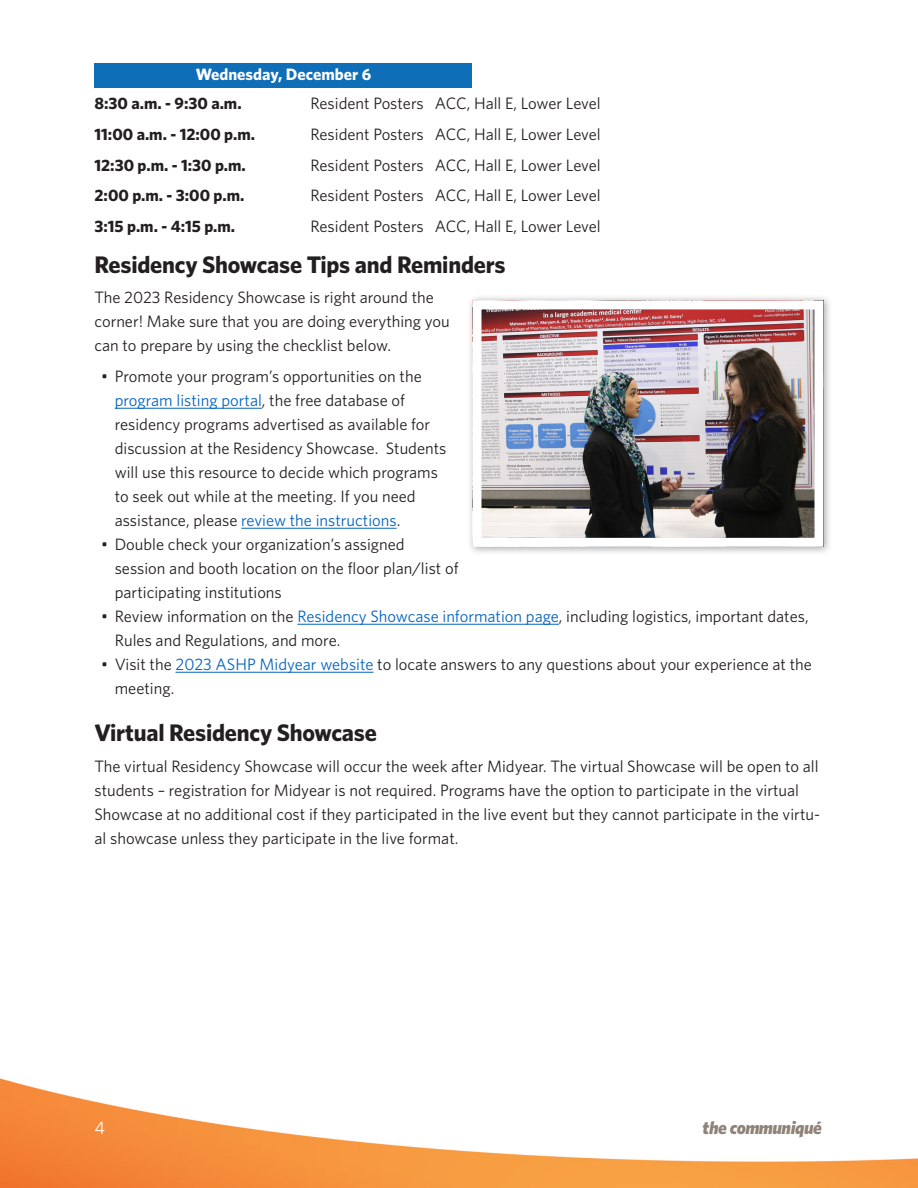
<style>
.page{position:relative;width:918px;height:1188px;background:#fff}
.page>*{position:absolute;margin:0;border:0;box-sizing:border-box;transform-origin:0 0}
.sub2{font:700 24px "Whitney";letter-spacing:-.01em;color:#231f20}
.t1{font:italic 900 18px "Whitney";letter-spacing:-.02em;color:#8f8279}
.t2{font:18px "Whitney";color:#fff}
.bt{font:16.5px/24px "Whitney";color:#231f20}
.bt-2{font:700 16.5px "Whitney";color:#231f20}
.bt-3{font:700 16.5px "Whitney";color:#fff}
.s1{color:#0563c1}
</style>
<div class="page">
<img style="left:0;top:1078px;width:918px;height:110px">
<hr style="left:115px;top:408px;width:147px;height:1px;background:#0563c1">
<hr style="left:241px;top:528px;width:156px;height:1px;background:#0563c1">
<hr style="left:297px;top:624px;width:262px;height:1px;background:#0563c1">
<hr style="left:176px;top:672px;width:198px;height:1px;background:#0563c1">
<div style="left:94px;top:63px;width:378px;height:24px;background:#0f6eb8"></div>
<div style="left:466px;top:294px;width:367px;height:262px;background:#231f20;opacity:.4"></div>
<img style="left:482px;top:310px;width:332px;height:227px">
<div style="left:472px;top:300px;width:352px;height:247px;border:9px solid #fff"></div>
<p class="bt-3" style="left:196px;top:64px;width:177px">Wednesday, December 6</p>
<p class="bt-2" style="left:94px;top:93px;width:149px">8:30 a.m. - 9:30 a.m.</p>
<p class="bt" style="left:310px;top:91px;width:292px">Resident Posters ACC, Hall E, Lower Level</p>
<p class="bt-2" style="left:94px;top:124px;width:162px">11:00 a.m. - 12:00 p.m.</p>
<p class="bt" style="left:310px;top:122px;width:292px">Resident Posters ACC, Hall E, Lower Level</p>
<p class="bt-2" style="left:94px;top:155px;width:153px">12:30 p.m. - 1:30 p.m.</p>
<p class="bt" style="left:310px;top:152px;width:292px">Resident Posters ACC, Hall E, Lower Level</p>
<p class="bt-2" style="left:94px;top:186px;width:151px">2:00 p.m. - 3:00 p.m.</p>
<p class="bt" style="left:310px;top:183px;width:292px">Resident Posters ACC, Hall E, Lower Level</p>
<p class="bt-2" style="left:94px;top:216px;width:142px">3:15 p.m. - 4:15 p.m.</p>
<p class="bt" style="left:311px;top:214px;width:292px">Resident Posters ACC, Hall E, Lower Level</p>
<p class="sub2" style="left:94px;top:250px;width:413px">Residency Showcase Tips and Reminders</p>
<p class="bt" style="left:94px;top:285px;width:357px">The 2023 Residency Showcase is right around the corner! Make sure that you are doing everything you can to prepare by using the checklist below.</p>
<p class="bt" style="left:115px;top:364px;width:333px;text-indent:-14px">• Promote your program’s opportunities on the <span class="s1">program listing portal</span>, the free database of residency programs advertised as available for discussion at the Residency Showcase. Students will use this resource to decide which programs to seek out while at the meeting. If you need assistance, please <span class="s1">review the instructions</span>.</p>
<p class="bt" style="left:115px;top:532px;width:345px;text-indent:-14px">• Double check your organization’s assigned session and booth location on the floor plan/list of participating institutions</p>
<p class="bt" style="left:115px;top:604px;width:695px;text-indent:-14px">• Review information on the <span class="s1">Residency Showcase information page</span>, including logistics, important dates,<br>Rules and Regulations, and more.</p>
<p class="bt" style="left:115px;top:652px;width:699px;text-indent:-14px">• Visit the <span class="s1">2023 ASHP Midyear website</span> to locate answers to any questions about your experience at the meeting.</p>
<p class="sub2" style="left:94px;top:718px;width:284px">Virtual Residency Showcase</p>
<p class="bt" style="left:94px;top:754px;width:727px">The virtual Residency Showcase will occur the week after Midyear. The virtual Showcase will be open to all students – registration for Midyear is not required. Programs have the option to participate in the virtual Showcase at no additional cost if they participated in the live event but they cannot participate in the virtu&shy;al showcase unless they participate in the live format.</p>
<p class="t2" style="left:94px;top:1117px;width:12px">4</p>
<p class="t1" style="left:703px;top:1117px;width:121px">the communiqué</p>
</div>
